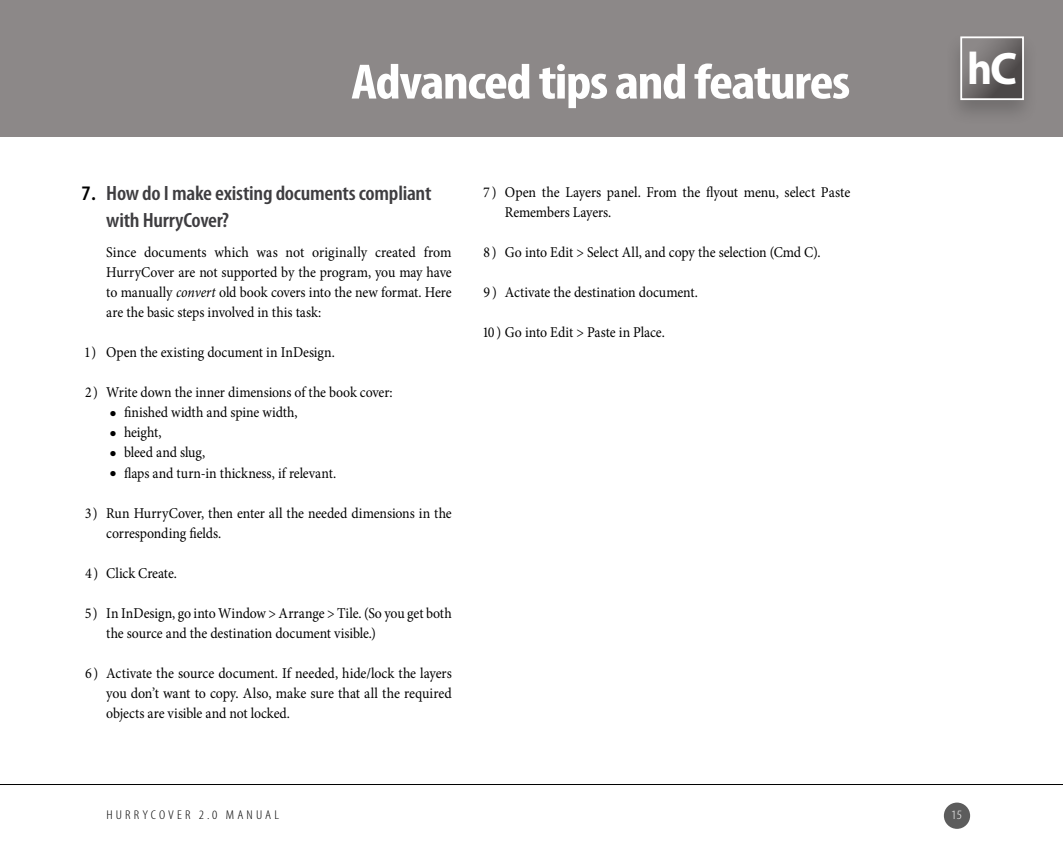
<style>
.page{position:relative;width:1063px;height:851px;background:#fff}
.page>*{position:absolute;margin:0;border:0;box-sizing:border-box;transform-origin:0 0}
.t1{font:700 condensed 50px "Myriad Pro";letter-spacing:-.025em;color:#fff;scale:1.14 1}
.t2{font:700 45.62px "Myriad Pro";color:#fff;scale:.94 1}
.t3{font:600 condensed 20.75px/27px "Myriad Pro";letter-spacing:-.015em;color:#3e3d40;scale:1.09 1}
.t4{font:15px/20px "Minion Pro";color:#000;scale:.92 1}
.t5{font:15px/20px "Minion Pro";color:#000;text-align:justify;scale:.93 1}
.t6{font:300 condensed 12.75px "Myriad Pro";letter-spacing:.22em;color:#000;scale:1.14 1}
.t7{font:300 condensed 12.75px "Myriad Pro";color:#fff;scale:1.14 1}
.s1{color:#000}
.s2{font-style:italic}
.s3{font-family:"Myriad Pro";font-weight:900;font-stretch:semi-expanded;font-size:17.25px}
</style>
<div class="page">
<div style="left:944px;top:802px;width:26px;height:26px;background:#5c5c5c;border-radius:50%"></div>
<hr style="left:0;top:784px;width:1063px;height:1px;background:#000">
<div style="left:0;top:0;width:1063px;height:136px;background:#8c8888"></div>
<div style="left:945px;top:32px;width:95px;height:94px;background:#000;opacity:.2"></div>
<svg style="left:959px;top:36px;width:66px;height:65px"></svg>
<h1 class="t1" style="left:351px;top:51px;width:439px">Advanced tips and features</h1>
<h3 class="t3" style="left:106px;top:180px;width:300px;text-indent:-25px"><span class="s1">7.</span> How do I make existing documents compliant with HurryCover?</h3>
<p class="t5" style="left:106px;top:242px;width:373px">Since documents which was not originally created from HurryCover are not supported by the program, you may have to manually <span class="s2">convert</span> old book covers into the new format. Here are the basic steps involved in this task:</p>
<p class="t4" style="left:85px;top:342px;width:273px">1) Open the existing document in InDesign.</p>
<p class="t4" style="left:85px;top:382px;width:336px">2 ) Write down the inner dimensions of the book cover:</p>
<p class="t4" style="left:110px;top:402px;width:206px"><span class="s3">•</span> finished width and spine width,</p>
<p class="t4" style="left:110px;top:422px;width:58px"><span class="s3">•</span> height,</p>
<p class="t4" style="left:110px;top:442px;width:105px"><span class="s3">•</span> bleed and slug,</p>
<p class="t4" style="left:110px;top:462px;width:247px"><span class="s3">•</span> flaps and turn-in thickness, if relevant.</p>
<p class="t4" style="left:106px;top:502px;width:377px;text-indent:-21px">3 ) Run HurryCover, then enter all the needed dimensions in the corresponding fields.</p>
<p class="t4" style="left:85px;top:562px;width:101px">4) Click Create.</p>
<p class="t4" style="left:106px;top:602px;width:377px;text-indent:-21px">5 ) In InDesign, go into Window &gt; Arrange &gt; Tile. (So you get both the source and the destination document visible.)</p>
<p class="t4" style="left:106px;top:662px;width:377px;text-align:justify;text-indent:-21px">6) Activate the source document. If needed, hide/lock the layers you don’t want to copy. Also, make sure that all the required objects are visible and not locked.</p>
<p class="t4" style="left:505px;top:182px;width:377px;text-indent:-21px">7 ) Open the Layers panel. From the flyout menu, select Paste<br>Remembers Layers.</p>
<p class="t4" style="left:484px;top:242px;width:368px">8 ) Go into Edit &gt; Select All, and copy the selection (Cmd C).</p>
<p class="t4" style="left:484px;top:282px;width:234px">9) Activate the destination document.</p>
<p class="t4" style="left:484px;top:322px;width:199px">10) Go into Edit &gt; Paste in Place.</p>
<p class="t6" style="left:106px;top:807px;width:135px">HU RRYCOVER 2.0 MANUA</p>
<p class="t6" style="left:275px;top:807px;width:6px">L</p>
<h2 class="t2" style="left:967px;top:38px;width:55px">hC</h2>
<p class="t7" style="left:951px;top:807px;width:11px">15</p>
</div>
